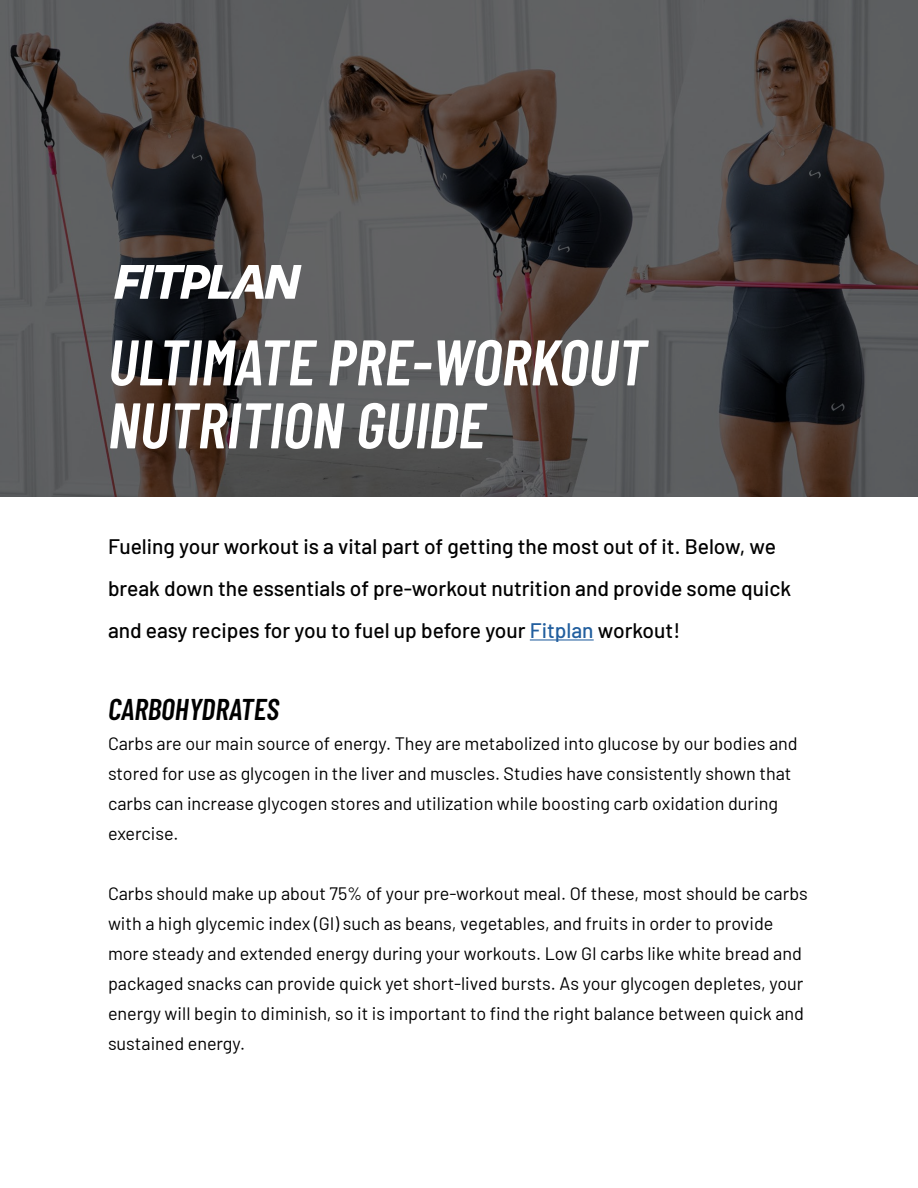
<style>
.page{position:relative;width:918px;height:1188px;background:#fff}
.page>*{position:absolute;margin:0;border:0;box-sizing:border-box;transform-origin:0 0}
.t1{font:italic 600 64.35px/63px "Barlow Condensed";color:#fff}
.t2{font:italic 600 30px "Barlow Condensed";color:#000}
.t3{font:500 21px/42px "Barlow";color:#000}
.t4{font:18px/30px "Barlow";color:#000}
.s1{color:#215e9e}
</style>
<div class="page">
<svg style="left:0;top:0;width:918px;height:497px;background:#4e4a4a"></svg>
<svg style="left:114px;top:265px;width:188px;height:34px"></svg>
<hr style="left:530px;top:639px;width:64px;height:1px;background:#215e9e">
<h1 class="t1" style="left:108px;top:327px;width:540px">ULTIMATE PRE-WORKOUT<br>NUTRITION GUIDE</h1>
<p class="t3" style="left:108px;top:524px;width:685px">Fueling your workout is a vital part of getting the most out of it. Below, we break down the essentials of pre-workout nutrition and provide some quick and easy recipes for you to fuel up before your <span class="s1">Fitplan</span> workout!</p>
<h2 class="t2" style="left:108px;top:688px;width:173px">CARBOHYDRATES</h2>
<p class="t4" style="left:108px;top:727px;width:691px">Carbs are our main source of energy. They are metabolized into glucose by our bodies and stored for use as glycogen in the liver and muscles. Studies have consistently shown that carbs can increase glycogen stores and utilization while boosting carb oxidation during exercise.</p>
<p class="t4" style="left:108px;top:877px;width:701px">Carbs should make up about 75% of your pre-workout meal. Of these, most should be carbs with a high glycemic index (GI) such as beans, vegetables, and fruits in order to provide more steady and extended energy during your workouts. Low GI carbs like white bread and packaged snacks can provide quick yet short-lived bursts. As your glycogen depletes, your energy will begin to diminish, so it is important to find the right balance between quick and sustained energy.</p>
</div>
